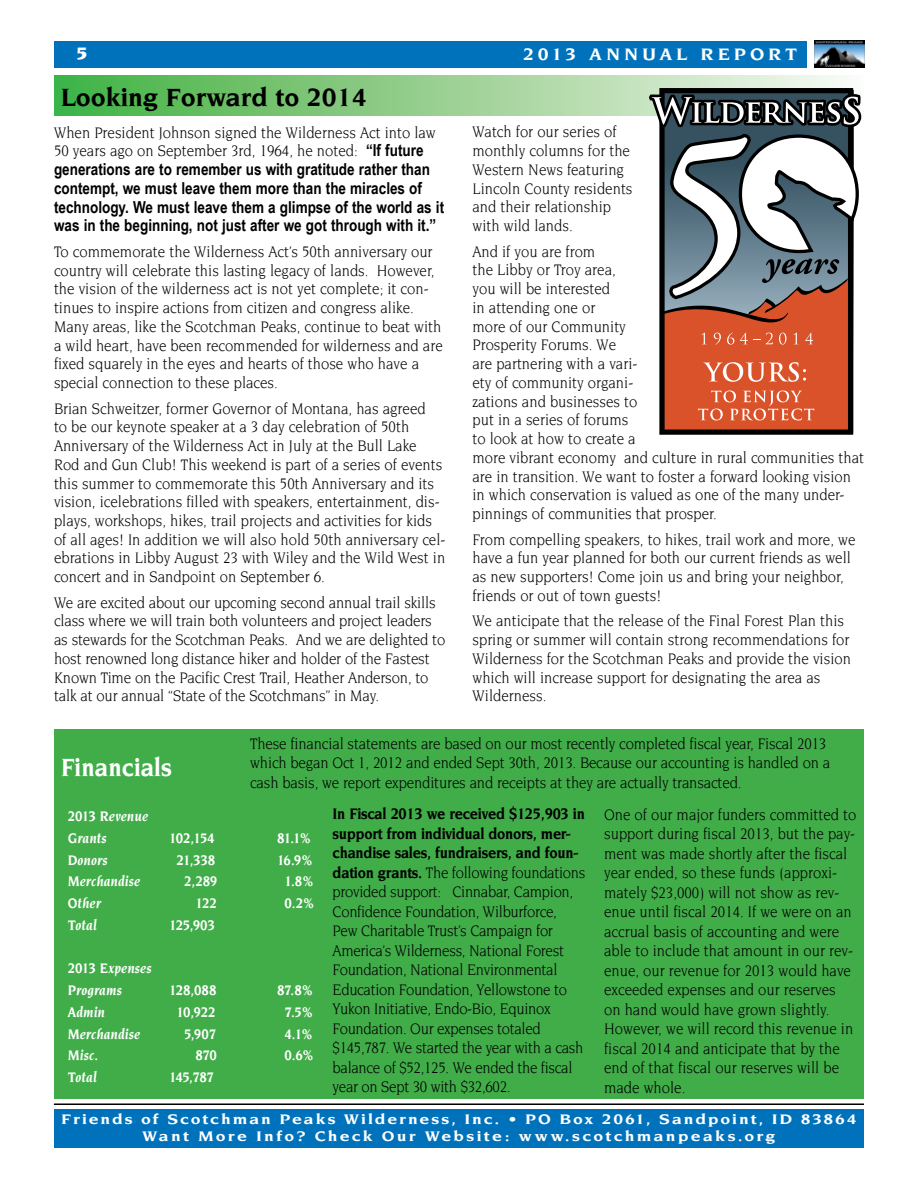
<style>
.page{position:relative;width:918px;height:1188px;background:#fff}
.page>*{position:absolute;margin:0;border:0;box-sizing:border-box;transform-origin:0 0}
.t1{font:700 27px "Novarese";color:#000}
.t2{font:700 27px "Novarese";color:#fff;scale:.9 1}
.t3{font:700 18px "Novarese";letter-spacing:.19em;color:#fff;scale:1.1 1}
.t4{font:900 18px "Novarese";color:#fff}
.t5{font:16.5px/18.8px "Novarese";color:#000;scale:.9 1}
.t6{font:16.5px/19.5px "Novarese";letter-spacing:-.02em;color:#000;scale:.9 1}
.t7{font:700 16.5px/18.8px "Arial Narrow";color:#000}
.t8{font:italic 700 15px/21.8px "Novarese";color:#fff;scale:.9 1}
.t9{font:700 15px/16.5px "Novarese";letter-spacing:.115em;color:#fff;text-align:center;scale:1.18 1}
.s1{font-family:"Arial Narrow";font-weight:700}
.s2{font-weight:700}
</style>
<div class="page">
<div style="left:54px;top:41px;width:752px;height:27px;background:#0072bc"></div>
<img style="left:814px;top:41px;width:50px;height:27px">
<hr style="left:54px;top:1103px;width:810px;height:2px;background:#000">
<div style="left:54px;top:1109px;width:810px;height:39px;background:#0072bc"></div>
<div style="left:54px;top:76px;width:810px;height:40px;background:linear-gradient(to right,#40af3f,#fbf8f4)"></div>
<svg style="left:646px;top:84px;width:218px;height:348px"></svg>
<div style="left:54px;top:793px;width:810px;height:305px;background:#41ad49"></div>
<div style="left:54px;top:729px;width:810px;height:72px;background:#41ad49"></div>
<p class="t4" style="left:77px;top:43px;width:12px">5</p>
<h1 class="t1" style="left:61px;top:82px;width:308px">Looking Forward to 2014</h1>
<p class="t5" style="left:54px;top:123px;width:426px">When President Johnson signed the Wilderness Act into law<br>50 years ago on September 3rd, 1964, he noted: <span class="s1">“If future</span></p>
<p class="t7" style="left:54px;top:159px;width:392px">generations are to remember us with gratitude rather than contempt, we must leave them more than the miracles of technology. We must leave them a glimpse of the world as it was in the beginning, not just after we got through with it.”</p>
<p class="t5" style="left:54px;top:242px;width:433px">To commemorate the Wilderness Act’s 50th anniversary our country will celebrate this lasting legacy of lands. However, the vision of the wilderness act is not yet complete; it con&shy;tinues to inspire actions from citizen and congress alike.<br>Many areas, like the Scotchman Peaks, continue to beat with a wild heart, have been recommended for wilderness and are fixed squarely in the eyes and hearts of those who have a special connection to these places.</p>
<p class="t5" style="left:54px;top:399px;width:436px">Brian Schweitzer, former Governor of Montana, has agreed<br>to be our keynote speaker at a 3 day celebration of 50th Anniversary of the Wilderness Act in July at the Bull Lake Rod and Gun Club! This weekend is part of a series of events this summer to commemorate this 50th Anniversary and its vision, icelebrations filled with speakers, entertainment, dis&shy;plays, workshops, hikes, trail projects and activities for kids of all ages! In addition we will also hold 50th anniversary cel&shy;ebrations in Libby August 23 with Wiley and the Wild West in concert and in Sandpoint on September 6.</p>
<p class="t5" style="left:54px;top:593px;width:436px">We are excited about our upcoming second annual trail skills class where we will train both volunteers and project leaders as stewards for the Scotchman Peaks. And we are delighted to host renowned long distance hiker and holder of the Fastest Known Time on the Pacific Crest Trail, Heather Anderson, to talk at our annual “State of the Scotchmans” in May.</p>
<p class="t3" style="left:523px;top:44px;width:207px">2013 Annual Report</p>
<p class="t5" style="left:473px;top:122px;width:179px">Watch for our series of monthly columns for the<br>Western News featuring<br>Lincoln County residents and their relationship with wild lands.</p>
<p class="t5" style="left:473px;top:242px;width:437px">And if you are from<br>the Libby or Troy area,<br>you will be interested<br>in attending one or<br>more of our Community<br>Prosperity Forums. We<br>are partnering with a vari-<br>ety of community organi-<br>zations and businesses to<br>put in a series of forums<br>to look at how to create a<br>more vibrant economy and culture in rural communities that are in transition. We want to foster a forward looking vision in which conservation is valued as one of the many under&shy;pinnings of communities that prosper.</p>
<p class="t5" style="left:473px;top:530px;width:427px">From compelling speakers, to hikes, trail work and more, we have a fun year planned for both our current friends as well as new supporters! Come join us and bring your neighbor, friends or out of town guests!</p>
<p class="t5" style="left:473px;top:611px;width:422px">We anticipate that the release of the Final Forest Plan this spring or summer will contain strong recommendations for Wilderness for the Scotchman Peaks and provide the vision which will increase support for designating the area as Wilderness.</p>
<p class="t5" style="left:250px;top:733px;width:646px;line-height:19.5px">These financial statements are based on our most recently completed fiscal year, Fiscal 2013 which began Oct 1, 2012 and ended Sept 30th, 2013. Because our accounting is handled on a cash basis, we report expenditures and receipts at they are actually transacted.</p>
<h1 class="t2" style="left:61px;top:752px;width:125px">Financials</h1>
<p class="t8" style="left:68px;top:805px;width:91px">2013 Revenue<br>Grants</p>
<p class="t6" style="left:333px;top:804px;width:282px"><span class="s2">In Fiscal 2013 we received $125,903 in support from individual donors, mer&shy;chandise sales, fundraisers, and foun&shy;dation grants.</span> The following foundations provided support: Cinnabar, Campion, Confidence Foundation, Wilburforce, Pew Charitable Trust’s Campaign for America’s Wilderness, National Forest Foundation, National Environmental Education Foundation, Yellowstone to Yukon Initiative, Endo-Bio, Equinox Foundation. Our expenses totaled $145,787. We started the year with a cash balance of $52,125. We ended the fiscal year on Sept 30 with $32,602.</p>
<p class="t5" style="left:604px;top:805px;width:282px;line-height:19.5px">One of our major funders committed to support during fiscal 2013, but the pay&shy;ment was made shortly after the fiscal year ended, so these funds (approxi&shy;mately $23,000) will not show as rev&shy;enue until fiscal 2014. If we were on an accrual basis of accounting and were able to include that amount in our rev&shy;enue, our revenue for 2013 would have exceeded expenses and our reserves on hand would have grown slightly.<br>However, we will record this revenue in fiscal 2014 and anticipate that by the end of that fiscal our reserves will be made whole.</p>
<p class="t8" style="left:169px;top:827px;width:52px">102,154</p>
<p class="t8" style="left:277px;top:827px;width:39px">81.1%</p>
<p class="t8" style="left:68px;top:849px;width:46px">Donors</p>
<p class="t8" style="left:177px;top:849px;width:45px">21,338</p>
<p class="t8" style="left:277px;top:849px;width:41px">16.9%</p>
<p class="t8" style="left:68px;top:871px;width:82px">Merchandise</p>
<p class="t8" style="left:184px;top:871px;width:39px">2,289</p>
<p class="t8" style="left:285px;top:871px;width:33px">1.8%</p>
<p class="t8" style="left:68px;top:892px;width:38px">Other</p>
<p class="t8" style="left:195px;top:892px;width:25px">122</p>
<p class="t8" style="left:285px;top:892px;width:34px">0.2%</p>
<p class="t8" style="left:68px;top:914px;width:34px">Total</p>
<p class="t8" style="left:169px;top:914px;width:53px">125,903</p>
<p class="t8" style="left:68px;top:958px;width:95px">2013 Expenses<br>Programs</p>
<p class="t8" style="left:169px;top:979px;width:54px">128,088</p>
<p class="t8" style="left:277px;top:979px;width:41px">87.8%</p>
<p class="t8" style="left:68px;top:1001px;width:43px">Admin</p>
<p class="t8" style="left:177px;top:1001px;width:45px">10,922</p>
<p class="t8" style="left:285px;top:1001px;width:33px">7.5%</p>
<p class="t8" style="left:68px;top:1023px;width:82px">Merchandise</p>
<p class="t8" style="left:184px;top:1023px;width:37px">5,907</p>
<p class="t8" style="left:285px;top:1023px;width:32px">4.1%</p>
<p class="t8" style="left:68px;top:1045px;width:35px">Misc.</p>
<p class="t8" style="left:195px;top:1045px;width:26px">870</p>
<p class="t8" style="left:285px;top:1045px;width:34px">0.6%</p>
<p class="t8" style="left:68px;top:1066px;width:34px">Total</p>
<p class="t8" style="left:169px;top:1066px;width:52px">145,787</p>
<p class="t9" style="left:61px;top:1111px;width:676px">Friends of Scotchman Peaks Wilderness, Inc. • PO Box 2061, Sandpoint, ID 83864<br>Want More Info? Check Our Website: www.scotchmanpeaks.org</p>
</div>
